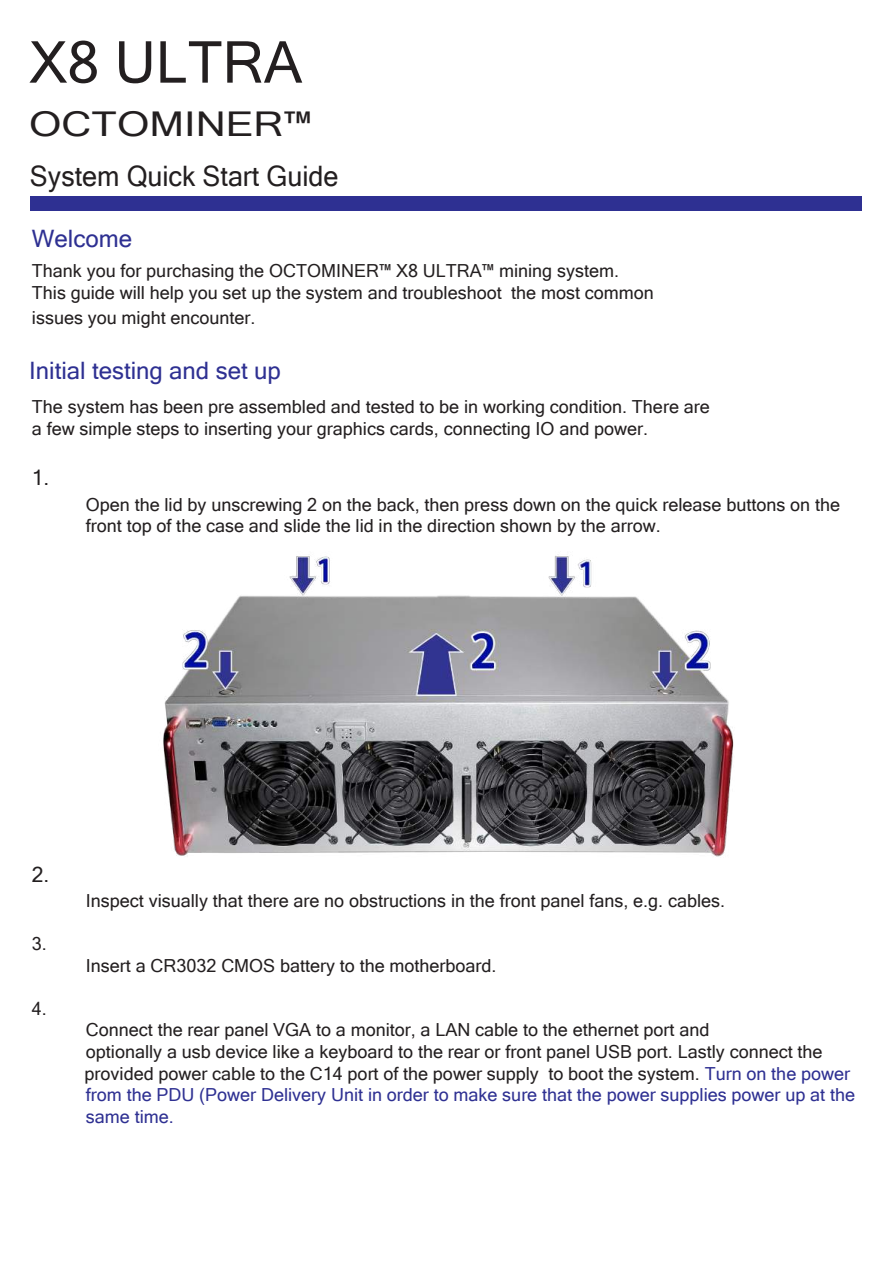
<style>
.page{position:relative;width:893px;height:1263px;background:#fff}
.page>*{position:absolute;margin:0;border:0;box-sizing:border-box;transform-origin:0 0}
.t1{font:57.75px "Microsoft Sans Serif";color:#231f20}
.t2{font:34.2px "Microsoft Sans Serif";color:#231f20;scale:1.22 1}
.t3{font:28.2px "Microsoft Sans Serif";color:#231f20;scale:.95 1}
.t4{font:24px "Microsoft Sans Serif";color:#2e3092}
.t5{font:21px "Microsoft Sans Serif";color:#231f20}
.t6{font:18px/21.6px "Microsoft Sans Serif";color:#231f20}
.s1{color:#2e3092}
</style>
<div class="page">
<div style="left:31px;top:196px;width:831px;height:15px;background:#2e3092"></div>
<img style="left:163px;top:556px;width:571px;height:301px">
<h1 class="t1" style="left:29px;top:25px;width:275px">X8 ULTRA</h1>
<h2 class="t2" style="left:29px;top:102px;width:233px">OCTOMINER™</h2>
<h3 class="t3" style="left:30px;top:157px;width:326px">System Quick Start Guide</h3>
<h3 class="t4" style="left:32px;top:223px;width:102px">Welcome</h3>
<p class="t6" style="left:32px;top:259px;width:623px">Thank you for purchasing the OCTOMINER™ X8 ULTRA™ mining system.<br>This guide will help you set up the system and troubleshoot the most common</p>
<p class="t6" style="left:32px;top:306px;width:225px">issues you might encounter.</p>
<h3 class="t4" style="left:29px;top:355px;width:253px">Initial testing and set up</h3>
<p class="t6" style="left:32px;top:396px;width:679px">The system has been pre assembled and tested to be in working condition. There are a few simple steps to inserting your graphics cards, connecting IO and power.</p>
<p class="t5" style="left:32px;top:464px;width:19px">1.</p>
<p class="t6" style="left:86px;top:493px;width:756px">Open the lid by unscrewing 2 on the back, then press down on the quick release buttons on the front top of the case and slide the lid in the direction shown by the arrow.</p>
<p class="t5" style="left:32px;top:860px;width:19px">2.</p>
<p class="t6" style="left:32px;top:932px;width:17px">3.</p>
<p class="t6" style="left:32px;top:997px;width:17px">4.</p>
<p class="t6" style="left:86px;top:889px;width:641px">Inspect visually that there are no obstructions in the front panel fans, e.g. cables.</p>
<p class="t6" style="left:86px;top:954px;width:412px">Insert a CR3032 CMOS battery to the motherboard.</p>
<p class="t6" style="left:85px;top:1019px;width:772px">Connect the rear panel VGA to a monitor, a LAN cable to the ethernet port and<br>optionally a usb device like a keyboard to the rear or front panel USB port. Lastly connect the provided power cable to the C14 port of the power supply to boot the system. <span class="s1">Turn on the power from the PDU (Power Delivery Unit in order to make sure that the power supplies power up at the same time.</span></p>
</div>
